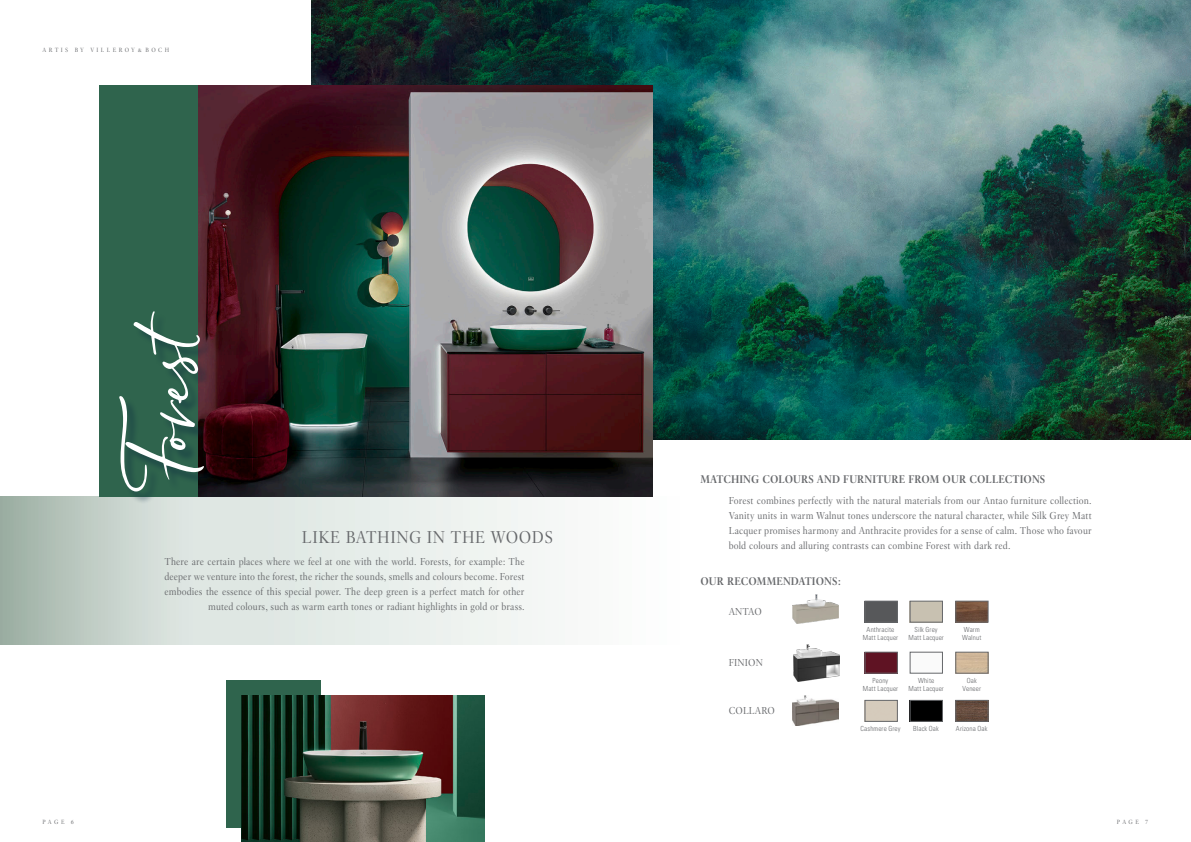
<style>
.page{position:relative;width:1191px;height:842px;background:#fff}
.page>*{position:absolute;margin:0;border:0;box-sizing:border-box;transform-origin:0 0}
.t1{font:75px "Pringleand Tweed VB";color:#fff}
.t2{font:17px "Villeroy Boch";letter-spacing:.03em;color:#66686b}
.t3{font:700 11px "Villeroy Boch";letter-spacing:.01em;color:#66686b}
.t4{font:10px/15px "Villeroy Boch";letter-spacing:.01em;color:#66686b;text-align:justify}
.t5{font:300 condensed 7px/8.4px "Univers LT Pro";letter-spacing:.02em;color:#66686b;text-align:center}
.t6{font:6px "Villeroy Boch";letter-spacing:.4em;color:#66686b}
</style>
<div class="page">
<div style="left:153px;top:496px;width:530px;height:149px;background:linear-gradient(to right,#d8e2dd,#fefefe)"></div>
<div style="left:0;top:496px;width:193px;height:149px;background:linear-gradient(to right,#9caea2,#e3eae7)"></div>
<img style="left:792px;top:594px;width:46px;height:30px">
<img style="left:793px;top:644px;width:46px;height:38px">
<img style="left:793px;top:696px;width:46px;height:30px">
<img style="left:867px;top:654px;width:28px;height:17px">
<div style="left:865px;top:652px;width:32px;height:21px;border:1px solid #66686b"></div>
<div style="left:865px;top:700px;width:32px;height:21px;border:1px solid #66686b"></div>
<div style="left:910px;top:652px;width:32px;height:21px;border:1px solid #66686b"></div>
<img style="left:912px;top:702px;width:28px;height:17px">
<div style="left:910px;top:700px;width:32px;height:21px;border:1px solid #66686b"></div>
<img style="left:867px;top:603px;width:28px;height:17px">
<div style="left:865px;top:601px;width:32px;height:21px;border:1px solid #66686b"></div>
<div style="left:910px;top:601px;width:32px;height:21px;border:1px solid #66686b"></div>
<img style="left:957px;top:603px;width:29px;height:17px">
<div style="left:955px;top:601px;width:33px;height:21px;border:1px solid #66686b"></div>
<img style="left:957px;top:702px;width:29px;height:17px">
<div style="left:955px;top:700px;width:33px;height:21px;border:1px solid #66686b"></div>
<div style="left:955px;top:652px;width:33px;height:21px;border:1px solid #66686b"></div>
<div style="left:99px;top:85px;width:99px;height:411px;background:#2f644d"></div>
<img style="left:312px;top:0;width:879px;height:439px">
<img style="left:198px;top:85px;width:454px;height:411px">
<div style="left:226px;top:680px;width:95px;height:147px;background:#2f644d"></div>
<img style="left:242px;top:695px;width:242px;height:147px">
<div style="left:121px;top:313px;width:95px;height:191px;background:#0a293f;opacity:.49"></div>
<p class="t6" style="left:43px;top:46px;width:128px">ARTIS BY VILLEROY&amp;BOCH</p>
<h1 class="t1" style="left:122px;top:483px;width:180px;rotate:-90deg">Forest</h1>
<h2 class="t2" style="left:302px;top:527px;width:252px">LIKE BATHING IN THE WOODS</h2>
<p class="t4" style="left:164px;top:554px;width:362px;text-align:right">There are certain places where we feel at one with the world. Forests, for example: The deeper we venture into the forest, the richer the sounds, smells and colours become. Forest embodies the essence of this special power. The deep green is a perfect match for other muted colours, such as warm earth tones or radiant highlights in gold or brass.</p>
<p class="t3" style="left:700px;top:472px;width:346px">MATCHING COLOURS AND FURNITURE FROM OUR COLLECTIONS</p>
<p class="t4" style="left:729px;top:493px;width:364px">Forest combines perfectly with the natural materials from our Antao furniture collection.<br>Vanity units in warm Walnut tones underscore the natural character, while Silk Grey Matt Lacquer promises harmony and Anthracite provides for a sense of calm. Those who favour bold colours and alluring contrasts can combine Forest with dark red.</p>
<p class="t3" style="left:700px;top:574px;width:141px">OUR RECOMMENDATIONS:</p>
<p class="t4" style="left:729px;top:604px;width:35px">ANTAO</p>
<p class="t4" style="left:729px;top:655px;width:36px">FINION</p>
<p class="t4" style="left:729px;top:703px;width:48px">COLLARO</p>
<p class="t5" style="left:862px;top:624px;width:37px">Anthracite<br>Matt Lacquer</p>
<p class="t5" style="left:862px;top:675px;width:37px">Peony<br>Matt Lacquer</p>
<p class="t5" style="left:908px;top:624px;width:37px">Silk Grey<br>Matt Lacquer</p>
<p class="t5" style="left:908px;top:675px;width:37px">White<br>Matt Lacquer</p>
<p class="t5" style="left:962px;top:624px;width:21px;text-align:left">Warm<br>Walnut</p>
<p class="t5" style="left:962px;top:675px;width:20px">Oak<br>Veneer</p>
<p class="t5" style="left:860px;top:724px;width:41px">Cashmere Grey</p>
<p class="t5" style="left:913px;top:724px;width:27px">Black Oak</p>
<p class="t5" style="left:956px;top:724px;width:33px">Arizona Oak</p>
<p class="t6" style="left:43px;top:818px;width:33px">PAGE 6</p>
<p class="t6" style="left:1117px;top:818px;width:33px">PAGE 7</p>
</div>
